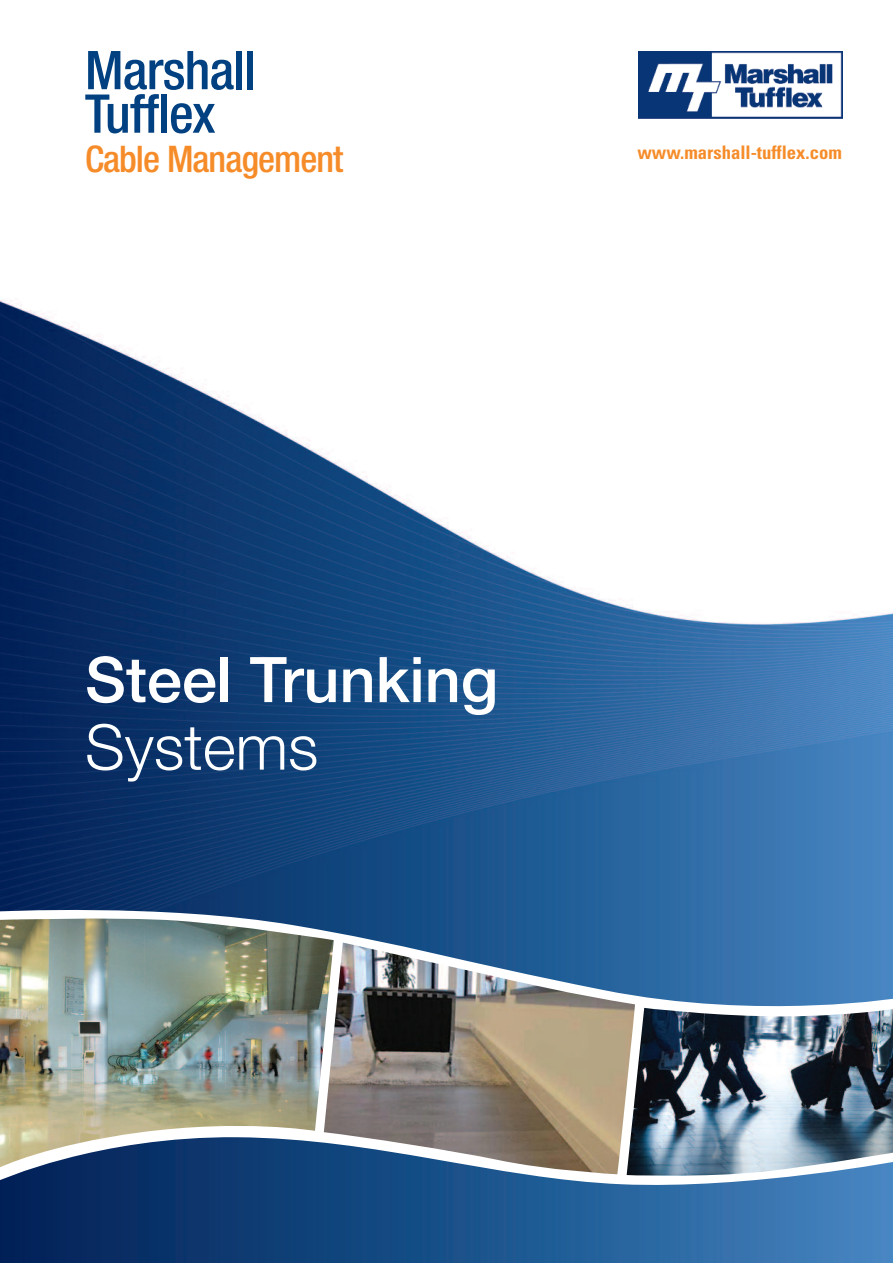
<style>
.page{position:relative;width:893px;height:1263px;background:#fff}
.page>*{position:absolute;margin:0;border:0;box-sizing:border-box;transform-origin:0 0}
.t1{font:500 63px "Helvetica Neue";color:#fff}
.t2{font:300 63px "Helvetica Neue";color:#fff}
.t3{font:500 condensed 53.55px/43.5px "Helvetica Neue";letter-spacing:-.015em;color:#014181}
.t4{font:500 condensed 36.75px "Helvetica Neue";letter-spacing:-.025em;color:#f68c29}
.t5{font:700 condensed 18.6px "Univers";color:#f68c29}
</style>
<div class="page">
<img style="left:0;top:300px;width:893px;height:963px">
<svg style="left:0;top:903px;width:893px;height:287px"></svg>
<img style="left:639px;top:51px;width:203px;height:67px">
<img style="left:0;top:918px;width:334px;height:249px">
<img style="left:324px;top:942px;width:311px;height:34px">
<img style="left:324px;top:976px;width:311px;height:198px">
<img style="left:627px;top:1007px;width:266px;height:169px">
<h2 class="t3" style="left:85px;top:53px;width:173px">Marshall<br>Tufflex</h2>
<h3 class="t4" style="left:85px;top:146px;width:260px">Cable Management</h3>
<p class="t5" style="left:637px;top:145px;width:206px">www.marshall-tufflex.com</p>
<h1 class="t1" style="left:85px;top:641px;width:415px">Steel Trunking</h1>
<h1 class="t2" style="left:85px;top:709px;width:235px">Systems</h1>
</div>
